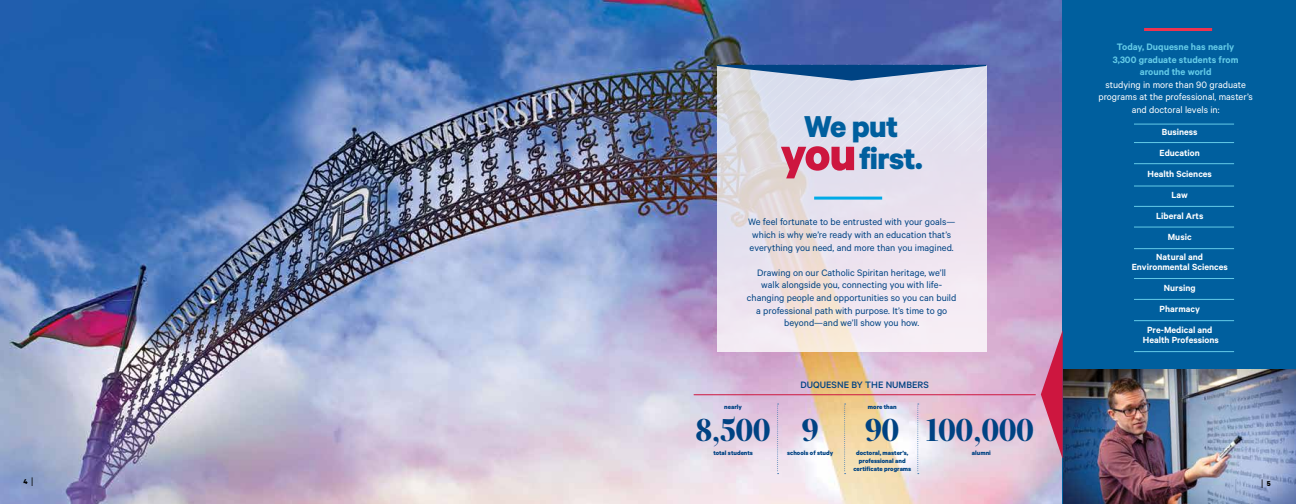
<style>
.page{position:relative;width:1296px;height:504px;background:#fff}
.page>*{position:absolute;margin:0;border:0;box-sizing:border-box;transform-origin:0 0}
.t1{font:700 34px "Calibre";letter-spacing:-.02em;color:#005f9e}
.t2{font:31.5px "Leitura Display";letter-spacing:-.06em;color:#004383}
.t3{font:300 14px "Calibre";color:#000}
.t4{font:10.5px/12.6px "Calibre";color:#004383}
.t5{font:10.5px/12.6px "Calibre";color:#fff;text-align:center}
.t6{font:600 10.5px/12.6px "Calibre";color:#64cbe8;text-align:center}
.t7{font:500 10.5px "Calibre";color:#004383}
.t8{font:600 10px/21px "Calibre";color:#fff;text-align:center}
.t9{font:700 8px "Calibre";color:#000}
.t10{font:700 6.9px/8.2px "Calibre";color:#004383;text-align:center}
.s1{font-size:52px;color:#cd163f}
.s2{font-weight:300;font-size:14px}
.s3{font-weight:700;font-size:8px}
</style>
<div class="page">
<img style="left:0;top:0;width:1063px;height:504px">
<div style="left:1063px;top:0;width:233px;height:504px;background:#005f9e"></div>
<hr style="left:694px;top:394px;width:342px;height:1px;background:#cd163f">
<svg style="left:1041px;top:330px;width:22px;height:128px;background:#cf6487"></svg>
<img style="left:1064px;top:369px;width:232px;height:135px">
<svg style="left:717px;top:152px;width:269px;height:199px;background:#ebe2ea"></svg>
<hr style="left:814px;top:197px;width:68px;height:3px;background:#00aae7">
<hr style="left:1144px;top:28px;width:68px;height:3px;background:#ee3350">
<svg style="left:717px;top:65px;width:269px;height:87px;background:#c9d0e1"></svg>
<hr style="left:1134px;top:142px;width:100px;height:1px;background:#64cbe8">
<hr style="left:1134px;top:124px;width:100px;height:1px;background:#64cbe8">
<hr style="left:1134px;top:163px;width:100px;height:1px;background:#64cbe8">
<hr style="left:1134px;top:186px;width:100px;height:1px;background:#64cbe8">
<hr style="left:1134px;top:206px;width:100px;height:1px;background:#64cbe8">
<hr style="left:1134px;top:227px;width:100px;height:1px;background:#64cbe8">
<hr style="left:1134px;top:248px;width:100px;height:1px;background:#64cbe8">
<hr style="left:1134px;top:278px;width:100px;height:1px;background:#64cbe8">
<hr style="left:1134px;top:299px;width:100px;height:1px;background:#64cbe8">
<hr style="left:1134px;top:320px;width:100px;height:1px;background:#64cbe8">
<svg style="left:777px;top:404px;width:2px;height:70px"></svg>
<svg style="left:844px;top:404px;width:2px;height:70px"></svg>
<svg style="left:917px;top:404px;width:2px;height:70px"></svg>
<hr style="left:1134px;top:351px;width:100px;height:1px;background:#64cbe8">
<h1 class="t1" style="left:804px;top:106px;width:96px">We put</h1>
<h1 class="t1" style="left:781px;top:138px;width:144px"><span class="s1">you</span>first.</h1>
<p class="t4" style="left:748px;top:215px;width:209px">We feel fortunate to be entrusted with your goals— which is why we’re ready with an education that’s everything you need, and more than you imagined.</p>
<p class="t4" style="left:747px;top:266px;width:211px;text-align:center">Drawing on our Catholic Spiritan heritage, we’ll walk alongside you, connecting you with life&shy;changing people and opportunities so you can build a professional path with purpose. It’s time to go beyond—and we’ll show you how.</p>
<p class="t7" style="left:801px;top:379px;width:130px">DUQUESNE BY THE NUMBERS</p>
<p class="t10" style="left:724px;top:403px;width:19px">nearly</p>
<p class="t10" style="left:868px;top:403px;width:30px">more than</p>
<h2 class="t2" style="left:695px;top:411px;width:78px">8,500</h2>
<h2 class="t2" style="left:801px;top:411px;width:20px">9</h2>
<h2 class="t2" style="left:865px;top:411px;width:37px">90</h2>
<h2 class="t2" style="left:926px;top:411px;width:111px">100,000</h2>
<p class="t10" style="left:713px;top:448px;width:41px">total students</p>
<p class="t10" style="left:787px;top:448px;width:48px">schools of study</p>
<p class="t10" style="left:853px;top:448px;width:59px">doctoral, master’s, professional and certificate programs</p>
<p class="t10" style="left:972px;top:448px;width:21px">alumni</p>
<p class="t6" style="left:1113px;top:40px;width:127px">Today, Duquesne has nearly<br>3,300 graduate students from around the world</p>
<p class="t5" style="left:1098px;top:78px;width:156px">studying in more than 90 graduate programs at the professional, master’s and doctoral levels in:</p>
<p class="t8" style="left:1148px;top:121px;width:66px">Business<br>Education<br>Health Sciences<br>Law<br>Liberal Arts<br>Music</p>
<p class="t8" style="left:1132px;top:252px;width:97px;line-height:10px">Natural and<br>Environmental Sciences</p>
<p class="t8" style="left:1147px;top:277px;width:67px">Nursing<br>Pharmacy<br>Pre-Medical and</p>
<p class="t8" style="left:1143px;top:329px;width:77px">Health Professions</p>
<p class="t9" style="left:23px;top:477px;width:12px">4 <span class="s2">I</span></p>
<h3 class="t3" style="left:1261px;top:475px;width:12px">I <span class="s3">5</span></h3>
</div>
